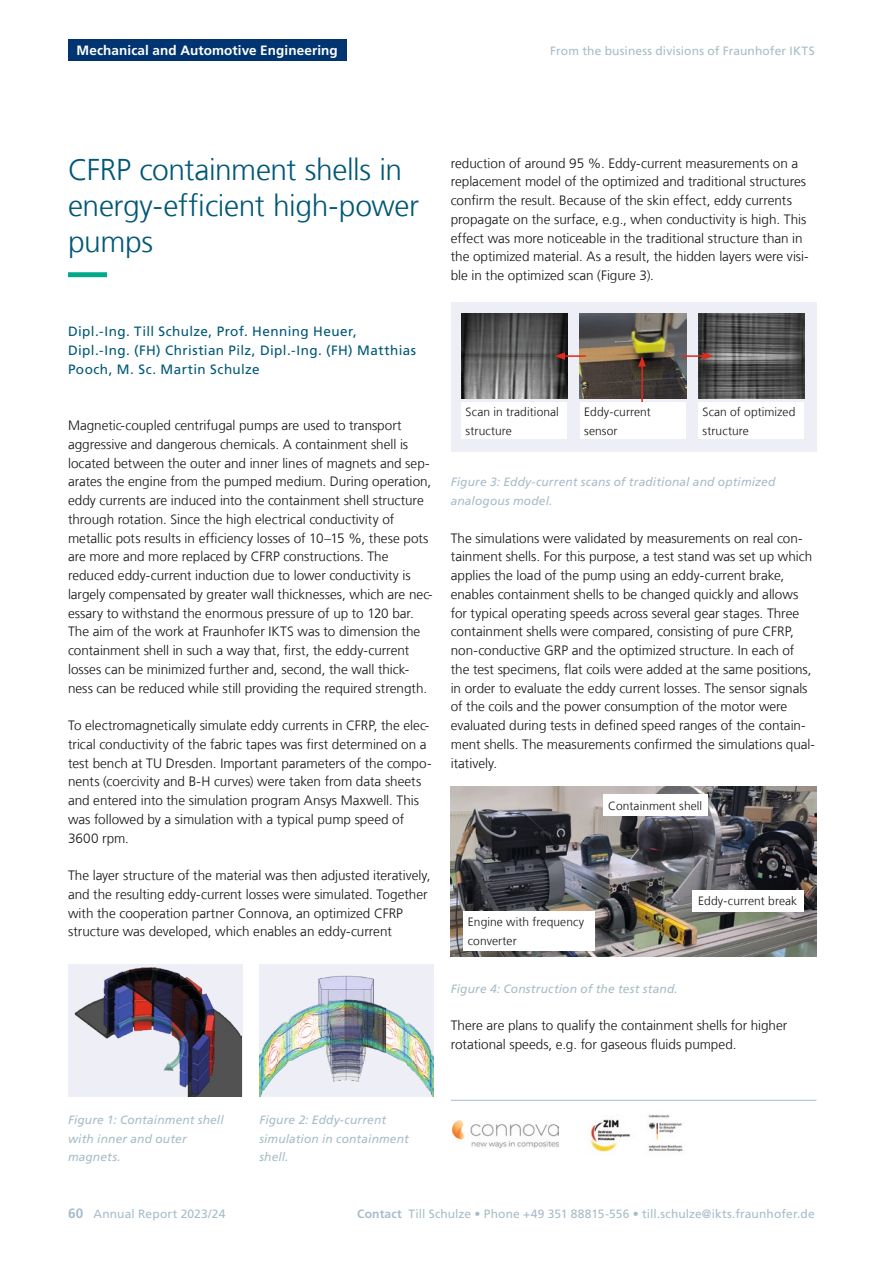
<style>
.page{position:relative;width:893px;height:1263px;background:#fff}
.page>*{position:absolute;margin:0;border:0;box-sizing:border-box;transform-origin:0 0}
.t1{font:300 30px/36px "Frutiger LT Com";letter-spacing:-.015em;color:#005877}
.t2{font:300 13.5px/18.8px "Frutiger LT Com";color:#131413}
.t3{font:13.5px/18.8px "Frutiger LT Com";letter-spacing:.03em;color:#005877}
.t4{font:700 13.5px "Frutiger LT Com";letter-spacing:.005em;color:#fff}
.t5{font:italic 12px/18.8px "Frutiger LT Com";letter-spacing:.01em;color:#a7bcc8}
.t6{font:12px "Frutiger LT Com";letter-spacing:.01em;color:#a7bcc8}
.t7{font:300 12px/18.8px "Frutiger LT Com";letter-spacing:.005em;color:#131413}
.s1{font-weight:700;font-size:13.5px}
.s2{font-weight:700}
</style>
<div class="page">
<hr style="left:451px;top:1100px;width:365px;height:1px;background:#a7bcc8">
<img style="left:453px;top:1120px;width:106px;height:28px">
<img style="left:590px;top:1114px;width:93px;height:39px">
<svg style="left:68px;top:272px;width:39px;height:5px"></svg>
<div style="left:451px;top:302px;width:365px;height:150px;background:#eeeef7"></div>
<img style="left:451px;top:787px;width:365px;height:170px">
<div style="left:259px;top:964px;width:175px;height:132px;background:#eeeef7"></div>
<img style="left:259px;top:975px;width:175px;height:121px">
<div style="left:68px;top:964px;width:174px;height:132px;background:#eeeef7"></div>
<img style="left:74px;top:967px;width:168px;height:129px">
<div style="left:68px;top:39px;width:278px;height:21px;background:#003571"></div>
<img style="left:698px;top:314px;width:106px;height:85px">
<img style="left:461px;top:314px;width:107px;height:85px">
<img style="left:580px;top:314px;width:106px;height:85px">
<hr style="left:563px;top:355px;width:23px;height:2px;background:#dc2a1b">
<svg style="left:554px;top:352px;width:11px;height:8px"></svg>
<hr style="left:682px;top:355px;width:23px;height:2px;background:#dc2a1b">
<svg style="left:703px;top:352px;width:10px;height:8px"></svg>
<hr style="left:641px;top:364px;width:2px;height:39px;background:#dc2a1b">
<svg style="left:638px;top:356px;width:8px;height:11px"></svg>
<div style="left:461px;top:402px;width:106px;height:37px;background:#fff"></div>
<div style="left:698px;top:402px;width:106px;height:37px;background:#fff"></div>
<div style="left:603px;top:794px;width:105px;height:22px;background:#fff"></div>
<div style="left:692px;top:890px;width:112px;height:21px;background:#fff"></div>
<div style="left:464px;top:911px;width:131px;height:40px;background:#fff"></div>
<div style="left:580px;top:402px;width:106px;height:37px;background:#fff"></div>
<p class="t4" style="left:77px;top:42px;width:263px">Mechanical and Automotive Engineering</p>
<p class="t6" style="left:550px;top:44px;width:266px">From the business divisions of Fraunhofer IKTS</p>
<h1 class="t1" style="left:68px;top:152px;width:353px">CFRP containment shells in energy-efficient high-power pumps</h1>
<p class="t3" style="left:68px;top:322px;width:350px">Dipl.-Ing. Till Schulze, Prof. Henning Heuer,<br>Dipl.-Ing. (FH) Christian Pilz, Dipl.-Ing. (FH) Matthias<br>Pooch, M. Sc. Martin Schulze</p>
<p class="t2" style="left:68px;top:416px;width:366px">Magnetic-coupled centrifugal pumps are used to transport aggressive and dangerous chemicals. A containment shell is located between the outer and inner lines of magnets and sep&shy;arates the engine from the pumped medium. During operation, eddy currents are induced into the containment shell structure through rotation. Since the high electrical conductivity of metallic pots results in efficiency losses of 10–15 %, these pots are more and more replaced by CFRP constructions. The reduced eddy-current induction due to lower conductivity is largely compensated by greater wall thicknesses, which are nec&shy;essary to withstand the enormous pressure of up to 120 bar.<br>The aim of the work at Fraunhofer IKTS was to dimension the containment shell in such a way that, first, the eddy-current losses can be minimized further and, second, the wall thick&shy;ness can be reduced while still providing the required strength.</p>
<p class="t2" style="left:68px;top:716px;width:365px">To electromagnetically simulate eddy currents in CFRP, the elec&shy;trical conductivity of the fabric tapes was first determined on a test bench at TU Dresden. Important parameters of the compo&shy;nents (coercivity and B-H curves) were taken from data sheets and entered into the simulation program Ansys Maxwell. This was followed by a simulation with a typical pump speed of 3600 rpm.</p>
<p class="t2" style="left:68px;top:866px;width:364px">The layer structure of the material was then adjusted iteratively, and the resulting eddy-current losses were simulated. Together with the cooperation partner Connova, an optimized CFRP structure was developed, which enables an eddy-current</p>
<p class="t2" style="left:451px;top:154px;width:360px">reduction of around 95 %. Eddy-current measurements on a replacement model of the optimized and traditional structures confirm the result. Because of the skin effect, eddy currents propagate on the surface, e.g., when conductivity is high. This effect was more noticeable in the traditional structure than in the optimized material. As a result, the hidden layers were visi&shy;ble in the optimized scan (Figure 3).</p>
<p class="t7" style="left:466px;top:402px;width:95px">Scan in traditional structure</p>
<p class="t7" style="left:702px;top:402px;width:94px">Scan of optimized structure</p>
<p class="t7" style="left:584px;top:402px;width:68px">Eddy-current sensor</p>
<p class="t5" style="left:451px;top:473px;width:326px">Figure 3: Eddy-current scans of traditional and optimized analogous model.</p>
<p class="t2" style="left:451px;top:529px;width:366px">The simulations were validated by measurements on real con&shy;tainment shells. For this purpose, a test stand was set up which applies the load of the pump using an eddy-current brake, enables containment shells to be changed quickly and allows for typical operating speeds across several gear stages. Three containment shells were compared, consisting of pure CFRP, non-conductive GRP and the optimized structure. In each of the test specimens, flat coils were added at the same positions, in order to evaluate the eddy current losses. The sensor signals of the coils and the power consumption of the motor were evaluated during tests in defined speed ranges of the contain&shy;ment shells. The measurements confirmed the simulations qual&shy;itatively.</p>
<p class="t7" style="left:608px;top:796px;width:95px">Containment shell</p>
<p class="t7" style="left:468px;top:913px;width:118px">Engine with frequency converter</p>
<p class="t5" style="left:451px;top:979px;width:229px">Figure 4: Construction of the test stand.</p>
<p class="t7" style="left:698px;top:892px;width:100px">Eddy-current break</p>
<p class="t2" style="left:451px;top:1016px;width:338px">There are plans to qualify the containment shells for higher rotational speeds, e.g. for gaseous fluids pumped.</p>
<p class="t5" style="left:68px;top:1110px;width:157px">Figure 1: Containment shell with inner and outer magnets.</p>
<p class="t5" style="left:259px;top:1110px;width:151px">Figure 2: Eddy-current simulation in containment shell.</p>
<p class="t6" style="left:68px;top:1206px;width:159px"><span class="s1">60</span> Annual Report 2023/24</p>
<p class="t6" style="left:357px;top:1206px;width:459px"><span class="s2">Contact</span> Till Schulze • Phone +49 351 88815-556 • till.schulze@ikts.fraunhofer.de</p>
</div>
